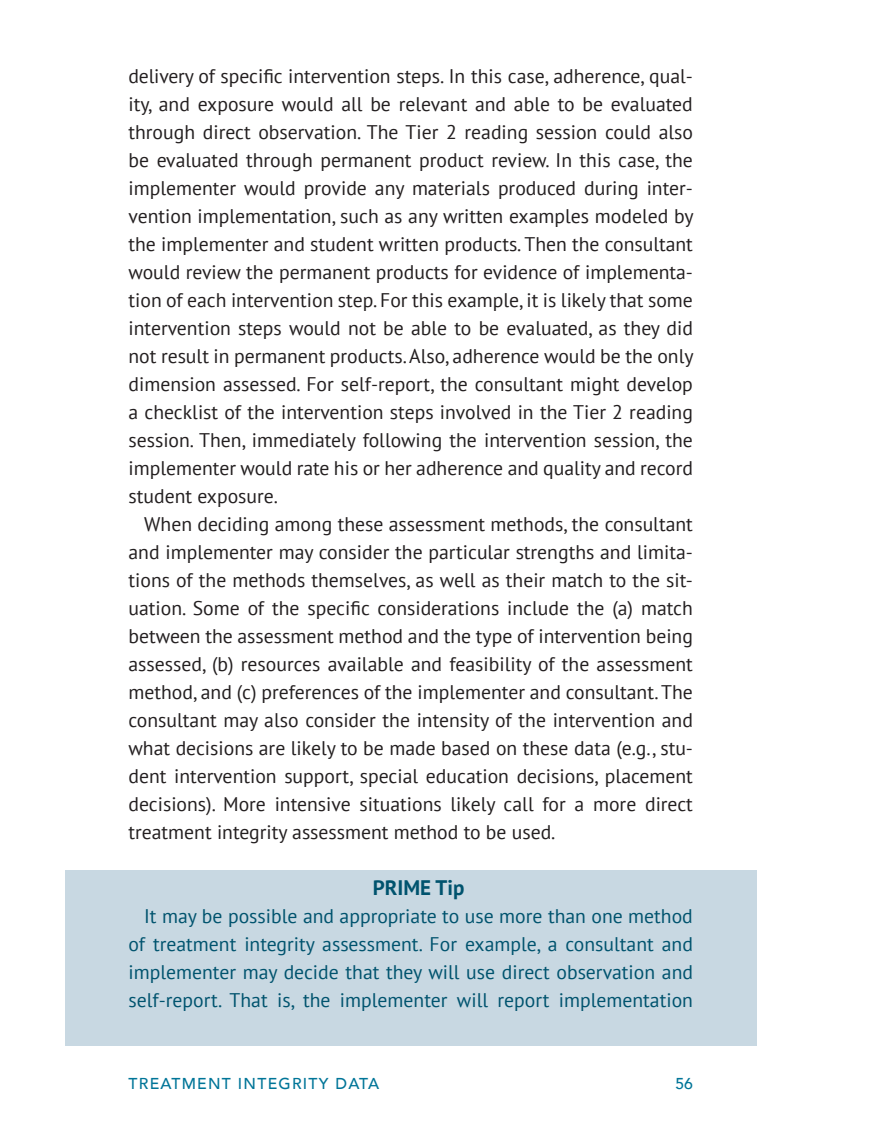
<style>
.page{position:relative;width:882px;height:1134px;background:#fff}
.page>*{position:absolute;margin:0;border:0;box-sizing:border-box;transform-origin:0 0}
.text{font:700 21px "PT Sans";color:#00536e}
.text-2{font:19.6px/28px "PT Sans";color:#231f20;text-align:justify}
.text-3{font:19.6px/28px "PT Sans";color:#00536e;text-align:justify}
.t1{font:500 15.75px "Avenir";letter-spacing:.08em;color:#007598}
</style>
<div class="page">
<div style="left:65px;top:870px;width:692px;height:176px;background:#c8d8e2"></div>
<p class="text-2" style="left:129px;top:62px;width:567px">delivery of specific intervention steps. In this case, adherence, qual&shy;ity, and exposure would all be relevant and able to be evaluated through direct observation. The Tier 2 reading session could also be evaluated through permanent product review. In this case, the implementer would provide any materials produced during inter&shy;vention implementation, such as any written examples modeled by the implementer and student written products. Then the consultant would review the permanent products for evidence of implementa&shy;tion of each intervention step. For this example, it is likely that some intervention steps would not be able to be evaluated, as they did not result in permanent products. Also, adherence would be the only dimension assessed. For self-report, the consultant might develop a checklist of the intervention steps involved in the Tier 2 reading session. Then, immediately following the intervention session, the implementer would rate his or her adherence and quality and record student exposure.</p>
<p class="text-2" style="left:129px;top:510px;width:566px;text-indent:16px">When deciding among these assessment methods, the consultant and implementer may consider the particular strengths and limita&shy;tions of the methods themselves, as well as their match to the sit&shy;uation. Some of the specific considerations include the (a) match between the assessment method and the type of intervention being assessed, (b) resources available and feasibility of the assessment method, and (c) preferences of the implementer and consultant. The consultant may also consider the intensity of the intervention and what decisions are likely to be made based on these data (e.g., stu&shy;dent intervention support, special education decisions, placement decisions). More intensive situations likely call for a more direct treatment integrity assessment method to be used.</p>
<p class="text" style="left:373px;top:874px;width:93px">PRIME Tip</p>
<p class="text-3" style="left:129px;top:902px;width:566px;text-indent:16px">It may be possible and appropriate to use more than one method of treatment integrity assessment. For example, a consultant and implementer may decide that they will use direct observation and self-report. That is, the implementer will report implementation</p>
<p class="t1" style="left:129px;top:1070px;width:252px">TREATMENT INTEGRITY DATA</p>
<p class="t1" style="left:675px;top:1070px;width:19px">56</p>
</div>
